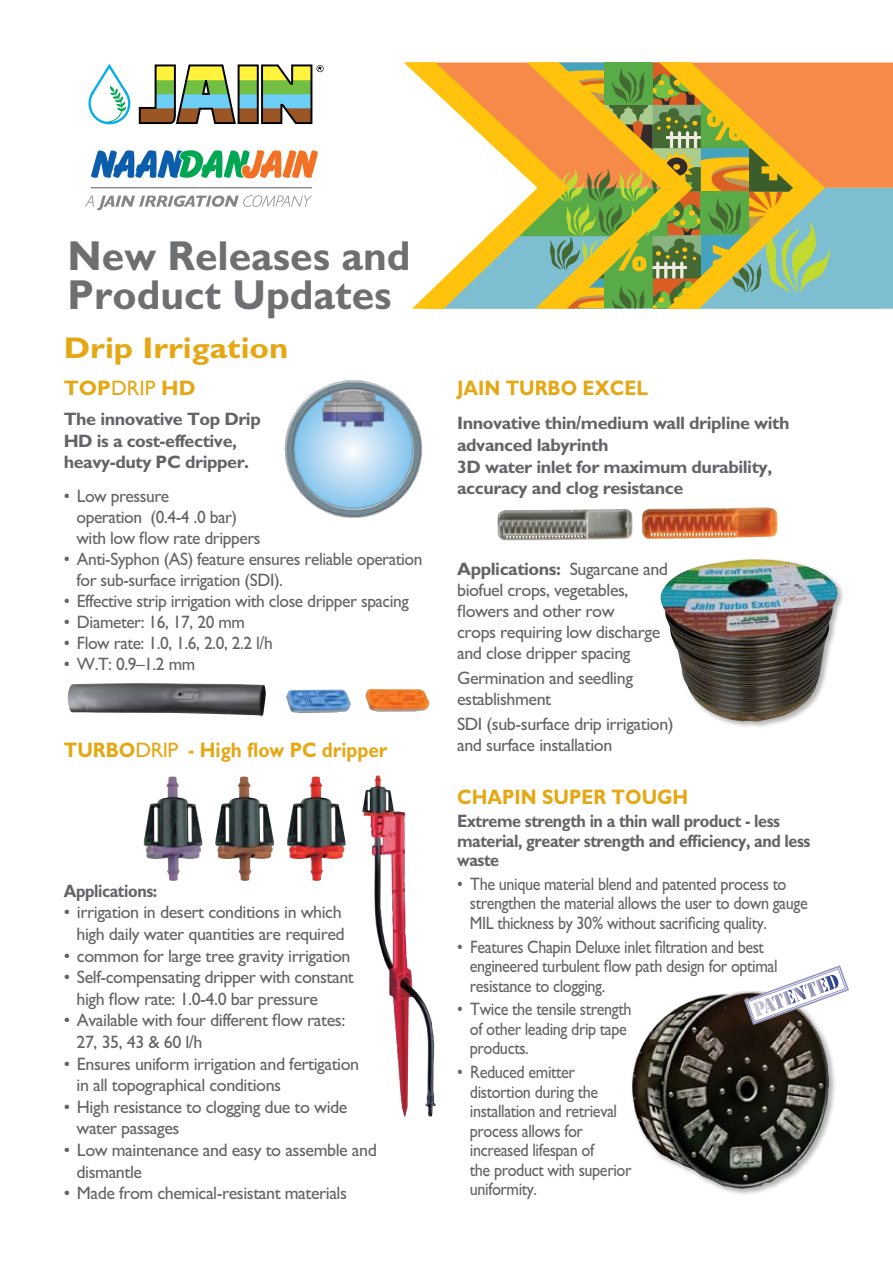
<style>
.page{position:relative;width:893px;height:1263px;background:#fff}
.page>*{position:absolute;margin:0;border:0;box-sizing:border-box;transform-origin:0 0}
.t1{font:700 42px/39px "M Gill Sans";color:#6d6f71}
.t2{font:700 30px "M Gill Sans";color:#e5a713;scale:1.1 1}
.t3{font:700 21px "M Gill Sans";color:#e5a713;scale:.9 1}
.t4{font:700 21px "M Gill Sans";color:#e5a713}
.t5{font:18px/21px "M Gill Sans";letter-spacing:-.025em;color:#636467}
.t6{font:18px/19.5px "M Gill Sans";letter-spacing:-.025em;color:#636467;scale:.9 1}
.t7{font:700 18px/21.6px "M Gill Sans";letter-spacing:-.025em;color:#636467}
.t8{font:700 18px/19.5px "M Gill Sans";letter-spacing:-.025em;color:#636467;scale:.9 1}
.s1{font-weight:400}
.s2{font-weight:700}
</style>
<div class="page">
<svg style="left:304px;top:195px;width:8px;height:12px"></svg>
<svg style="left:303px;top:150px;width:15px;height:28px"></svg>
<hr style="left:91px;top:187px;width:221px;height:1px;background:#808285">
<svg style="left:85px;top:64px;width:218px;height:147px"></svg>
<svg style="left:138px;top:64px;width:186px;height:61px"></svg>
<div style="left:830px;top:63px;width:63px;height:125px;background:#f68b49"></div>
<div style="left:830px;top:188px;width:63px;height:121px;background:#7dbfd1"></div>
<svg style="left:404px;top:62px;width:426px;height:247px"></svg>
<img style="left:284px;top:380px;width:138px;height:138px">
<img style="left:365px;top:689px;width:64px;height:23px">
<img style="left:286px;top:690px;width:63px;height:23px">
<img style="left:67px;top:683px;width:199px;height:33px">
<img style="left:497px;top:509px;width:136px;height:31px">
<img style="left:642px;top:507px;width:136px;height:32px">
<div style="left:659px;top:558px;width:192px;height:177px;background:#000;opacity:.3"></div>
<img style="left:659px;top:559px;width:180px;height:163px">
<svg style="left:632px;top:965px;width:217px;height:230px"></svg>
<img style="left:144px;top:776px;width:59px;height:105px">
<img style="left:215px;top:776px;width:59px;height:105px">
<img style="left:287px;top:776px;width:59px;height:105px">
<img style="left:362px;top:776px;width:74px;height:341px">
<h1 class="t1" style="left:68px;top:236px;width:344px">New Releases and<br>Product Updates</h1>
<h2 class="t2" style="left:64px;top:331px;width:206px">Drip Irrigation</h2>
<p class="t4" style="left:64px;top:377px;width:133px">TOP<span class="s1">DRIP</span> HD</p>
<p class="t3" style="left:457px;top:377px;width:214px">JAIN TURBO EXCEL</p>
<p class="t7" style="left:64px;top:408px;width:199px">The innovative Top Drip<br>HD is a cost-effective, heavy-duty PC dripper.</p>
<p class="t5" style="left:77px;top:486px;width:186px;text-indent:-13px">• Low pressure<br>operation (0.4-4 .0 bar) with low flow rate drippers</p>
<p class="t5" style="left:77px;top:549px;width:347px;text-indent:-13px">• Anti-Syphon (AS) feature ensures reliable operation for sub-surface irrigation (SDI).</p>
<p class="t5" style="left:64px;top:591px;width:347px">• Effective strip irrigation with close dripper spacing</p>
<p class="t5" style="left:64px;top:612px;width:183px">• Diameter: 16, 17, 20 mm</p>
<p class="t5" style="left:64px;top:633px;width:210px">• Flow rate: 1.0, 1.6, 2.0, 2.2 l/h</p>
<p class="t5" style="left:64px;top:654px;width:133px">• W.T: 0.9–1.2 mm</p>
<p class="t3" style="left:64px;top:738px;width:361px">TURBO<span class="s1">DRIP</span> - High flow PC dripper</p>
<p class="t8" style="left:64px;top:881px;width:105px">Applications:</p>
<p class="t5" style="left:64px;top:902px;width:283px;line-height:21.6px;text-align:right">• irrigation in desert conditions in which high daily water quantities are required</p>
<p class="t5" style="left:64px;top:945px;width:288px">• common for large tree gravity irrigation</p>
<p class="t5" style="left:77px;top:966px;width:279px;line-height:21.6px;text-indent:-13px">• Self-compensating dripper with constant high flow rate: 1.0-4.0 bar pressure</p>
<p class="t5" style="left:77px;top:1010px;width:270px;line-height:21.6px;text-indent:-13px">• Available with four different flow rates:<br>27, 35, 43 &amp; 60 l/h</p>
<p class="t5" style="left:77px;top:1053px;width:284px;line-height:21.6px;text-indent:-13px">• Ensures uniform irrigation and fertigation in all topographical conditions</p>
<p class="t5" style="left:77px;top:1096px;width:272px;line-height:21.6px;text-indent:-13px">• High resistance to clogging due to wide water passages</p>
<p class="t5" style="left:77px;top:1139px;width:302px;line-height:21.6px;text-indent:-13px">• Low maintenance and easy to assemble and dismantle</p>
<p class="t5" style="left:64px;top:1183px;width:285px">• Made from chemical-resistant materials</p>
<p class="t7" style="left:457px;top:413px;width:334px">Innovative thin/medium wall dripline with advanced labyrinth<br>3D water inlet for maximum durability, accuracy and clog resistance</p>
<p class="t5" style="left:457px;top:558px;width:212px"><span class="s2">Applications:</span> Sugarcane and biofuel crops, vegetables, flowers and other row<br>crops requiring low discharge and close dripper spacing</p>
<p class="t5" style="left:457px;top:668px;width:177px">Germination and seedling establishment</p>
<p class="t5" style="left:457px;top:714px;width:218px">SDI (sub-surface drip irrigation) and surface installation</p>
<p class="t3" style="left:457px;top:785px;width:258px">CHAPIN SUPER TOUGH</p>
<p class="t8" style="left:457px;top:811px;width:394px">Extreme strength in a thin wall product - less material, greater strength and efficiency, and less waste</p>
<p class="t6" style="left:470px;top:874px;width:377px;text-indent:-13px">• The unique material blend and patented process to strengthen the material allows the user to down gauge<br>MIL thickness by 30% without sacrificing quality.</p>
<p class="t6" style="left:470px;top:937px;width:343px;text-indent:-13px">• Features Chapin Deluxe inlet filtration and best engineered turbulent flow path design for optimal resistance to clogging.</p>
<p class="t6" style="left:470px;top:1000px;width:181px;text-indent:-13px">• Twice the tensile strength of other leading drip tape products.</p>
<p class="t6" style="left:470px;top:1062px;width:181px;text-indent:-13px">• Reduced emitter distortion during the installation and retrieval process allows for increased lifespan of<br>the product with superior uniformity.</p>
</div>
